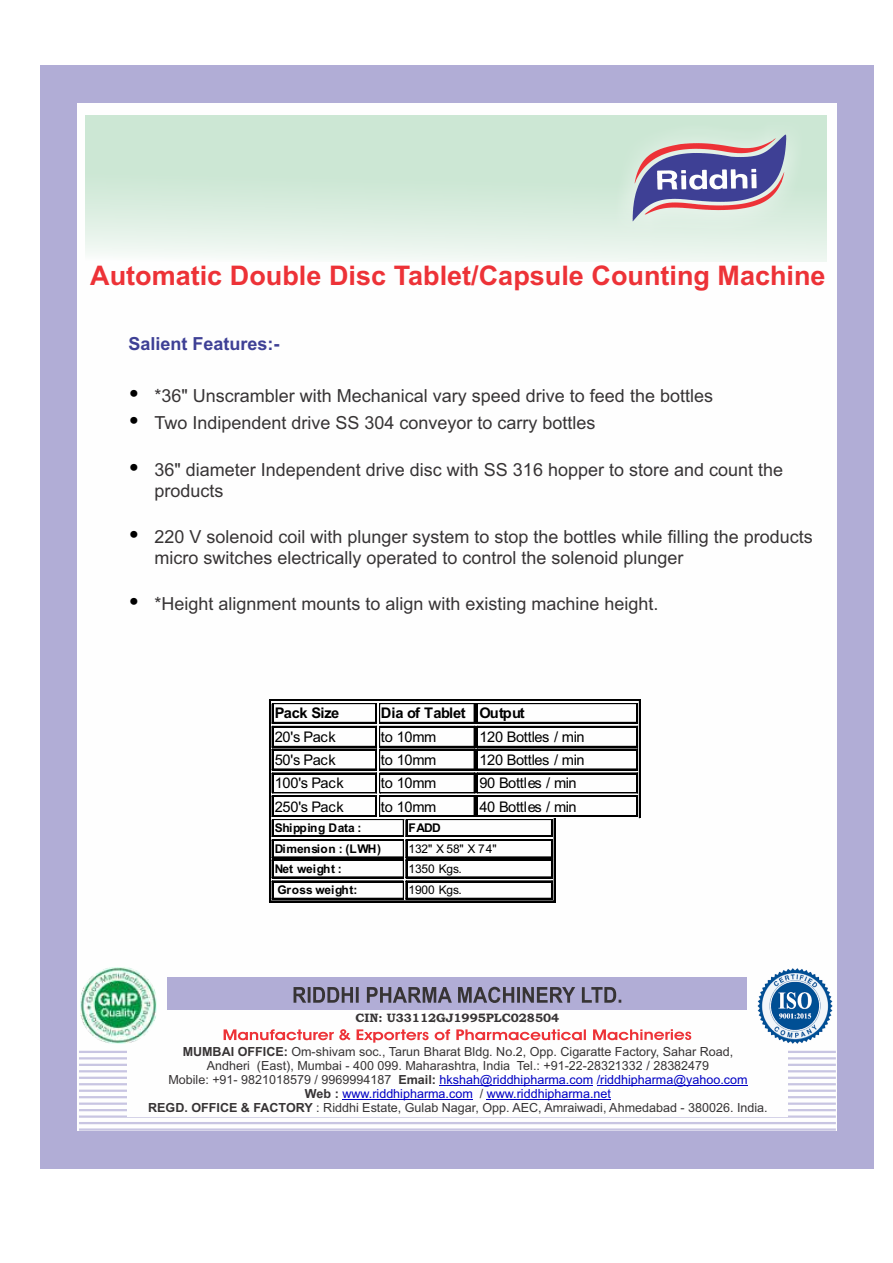
<style>
.page{position:relative;width:893px;height:1263px;background:#fff}
.page>*{position:absolute;margin:0;border:0;box-sizing:border-box;transform-origin:0 0}
.t1{font:700 27px "Arial";color:#ed3237}
.t2{font:18px/21.3px "Arial";color:#373435}
.t3{font:700 18px "Arial";color:#3e4095}
.t4{font:14.7px "Arial";letter-spacing:-.02em;color:#000}
.t5{font:700 14.7px "Arial";letter-spacing:-.02em;color:#000}
.t6{font:12.6px/14px "Arial";color:#373435;text-align:center}
.t7{font:700 12.3px "Bookman Old Style";color:#373435}
.t8{font:700 12px "Arial";letter-spacing:-.01em;color:#000}
.t9{font:12px "Arial";letter-spacing:-.01em;color:#000}
.t10{font:700 12px "Arial";letter-spacing:.015em;color:#000}
.s1{font-weight:700}
.s2{color:#0000c4}
</style>
<div class="page">
<div style="left:41px;top:66px;width:833px;height:1103px;background:#b1add6"></div>
<div style="left:77px;top:104px;width:760px;height:1027px;background:#fefefe"></div>
<div style="left:85px;top:115px;width:741px;height:147px;background:linear-gradient(to bottom,#c2e3cc,#eaf5ed)"></div>
<img style="left:615px;top:116px;width:189px;height:128px">
<svg style="left:633px;top:134px;width:153px;height:87px;background:#a196b3"></svg>
<hr style="left:271px;top:700px;width:107px;height:1px;background:#000">
<hr style="left:271px;top:699px;width:107px;height:1px;background:#000">
<hr style="left:380px;top:700px;width:95px;height:1px;background:#000">
<hr style="left:380px;top:699px;width:95px;height:1px;background:#000">
<hr style="left:477px;top:700px;width:162px;height:1px;background:#000">
<hr style="left:477px;top:699px;width:162px;height:1px;background:#000">
<hr style="left:273px;top:703px;width:103px;height:1px;background:#000">
<hr style="left:273px;top:722px;width:103px;height:2px;background:#000">
<hr style="left:380px;top:703px;width:94px;height:1px;background:#000">
<hr style="left:380px;top:722px;width:94px;height:2px;background:#000">
<hr style="left:478px;top:703px;width:159px;height:1px;background:#000">
<hr style="left:478px;top:722px;width:159px;height:2px;background:#000">
<hr style="left:273px;top:726px;width:103px;height:2px;background:#000">
<hr style="left:273px;top:746px;width:103px;height:2px;background:#000">
<hr style="left:380px;top:726px;width:94px;height:2px;background:#000">
<hr style="left:380px;top:746px;width:94px;height:2px;background:#000">
<hr style="left:478px;top:726px;width:159px;height:2px;background:#000">
<hr style="left:478px;top:746px;width:159px;height:2px;background:#000">
<hr style="left:273px;top:749px;width:103px;height:1px;background:#000">
<hr style="left:273px;top:769px;width:103px;height:1px;background:#000">
<hr style="left:380px;top:749px;width:94px;height:1px;background:#000">
<hr style="left:380px;top:769px;width:94px;height:1px;background:#000">
<hr style="left:478px;top:749px;width:159px;height:1px;background:#000">
<hr style="left:478px;top:769px;width:159px;height:1px;background:#000">
<hr style="left:273px;top:773px;width:103px;height:1px;background:#000">
<hr style="left:273px;top:793px;width:103px;height:1px;background:#000">
<hr style="left:380px;top:773px;width:94px;height:1px;background:#000">
<hr style="left:380px;top:793px;width:94px;height:1px;background:#000">
<hr style="left:478px;top:773px;width:159px;height:1px;background:#000">
<hr style="left:478px;top:793px;width:159px;height:1px;background:#000">
<hr style="left:273px;top:796px;width:103px;height:1px;background:#000">
<hr style="left:273px;top:795px;width:103px;height:1px;background:#000">
<hr style="left:273px;top:815px;width:103px;height:2px;background:#000">
<hr style="left:380px;top:796px;width:94px;height:1px;background:#000">
<hr style="left:380px;top:795px;width:94px;height:1px;background:#000">
<hr style="left:380px;top:815px;width:94px;height:2px;background:#000">
<svg style="left:375px;top:699px;width:6px;height:118px"></svg>
<hr style="left:478px;top:796px;width:159px;height:1px;background:#000">
<hr style="left:478px;top:795px;width:159px;height:1px;background:#000">
<hr style="left:478px;top:815px;width:159px;height:2px;background:#000">
<svg style="left:474px;top:699px;width:4px;height:118px"></svg>
<svg style="left:636px;top:699px;width:5px;height:119px"></svg>
<hr style="left:273px;top:819px;width:130px;height:1px;background:#000">
<hr style="left:273px;top:835px;width:130px;height:2px;background:#000">
<hr style="left:407px;top:819px;width:144px;height:1px;background:#000">
<hr style="left:407px;top:835px;width:144px;height:2px;background:#000">
<hr style="left:273px;top:839px;width:130px;height:2px;background:#000">
<hr style="left:273px;top:857px;width:130px;height:1px;background:#000">
<hr style="left:407px;top:839px;width:144px;height:2px;background:#000">
<hr style="left:407px;top:857px;width:144px;height:1px;background:#000">
<hr style="left:273px;top:859px;width:130px;height:2px;background:#000">
<hr style="left:273px;top:877px;width:130px;height:1px;background:#000">
<hr style="left:407px;top:859px;width:144px;height:2px;background:#000">
<hr style="left:407px;top:877px;width:144px;height:1px;background:#000">
<hr style="left:273px;top:881px;width:130px;height:1px;background:#000">
<hr style="left:273px;top:898px;width:130px;height:1px;background:#000">
<svg style="left:269px;top:699px;width:4px;height:203px"></svg>
<hr style="left:271px;top:901px;width:134px;height:1px;background:#000">
<hr style="left:407px;top:881px;width:144px;height:1px;background:#000">
<hr style="left:407px;top:898px;width:144px;height:1px;background:#000">
<svg style="left:403px;top:819px;width:4px;height:83px"></svg>
<hr style="left:406px;top:901px;width:148px;height:1px;background:#000">
<svg style="left:551px;top:818px;width:4px;height:84px"></svg>
<hr style="left:79px;top:1128px;width:757px;height:3px;background:#c8c5e2">
<hr style="left:79px;top:1122px;width:757px;height:2px;background:#c8c5e2">
<hr style="left:79px;top:1115px;width:757px;height:3px;background:#c8c5e2">
<hr style="left:79px;top:1109px;width:757px;height:2px;background:#c8c5e2">
<hr style="left:79px;top:1102px;width:757px;height:3px;background:#c8c5e2">
<hr style="left:79px;top:1096px;width:757px;height:2px;background:#c8c5e2">
<hr style="left:79px;top:1089px;width:757px;height:3px;background:#c8c5e2">
<hr style="left:79px;top:1083px;width:757px;height:2px;background:#c8c5e2">
<hr style="left:79px;top:1077px;width:757px;height:2px;background:#c8c5e2">
<hr style="left:79px;top:1070px;width:757px;height:2px;background:#c8c5e2">
<hr style="left:79px;top:1064px;width:757px;height:2px;background:#c8c5e2">
<hr style="left:79px;top:1057px;width:757px;height:2px;background:#c8c5e2">
<hr style="left:79px;top:1051px;width:757px;height:2px;background:#c8c5e2">
<div style="left:127px;top:968px;width:660px;height:148px;background:#fefefe"></div>
<div style="left:168px;top:977px;width:579px;height:33px;background:#b1add6"></div>
<svg style="left:224px;top:1029px;width:467px;height:14px"></svg>
<svg style="left:294px;top:987px;width:327px;height:16px"></svg>
<hr style="left:439px;top:1085px;width:154px;height:1px;background:#0000c4">
<hr style="left:597px;top:1085px;width:151px;height:1px;background:#0000c4">
<hr style="left:342px;top:1099px;width:131px;height:1px;background:#0000c4">
<hr style="left:487px;top:1099px;width:124px;height:1px;background:#0000c4">
<img style="left:81px;top:968px;width:75px;height:75px">
<img style="left:757px;top:968px;width:76px;height:76px">
<h1 class="t1" style="left:90px;top:266px;width:737px">Automatic Double Disc Tablet/Capsule Counting Machine</h1>
<h2 class="t3" style="left:128px;top:337px;width:153px">Salient Features:-</h2>
<h2 class="t2" style="left:154px;top:384px;width:560px;line-height:26.7px">*36" Unscrambler with Mechanical vary speed drive to feed the bottles<br>Two Indipendent drive SS 304 conveyor to carry bottles</h2>
<h2 class="t2" style="left:154px;top:460px;width:630px">36" diameter Independent drive disc with SS 316 hopper to store and count the products</h2>
<h2 class="t2" style="left:154px;top:527px;width:660px">220 V solenoid coil with plunger system to stop the bottles while filling the products micro switches electrically operated to control the solenoid plunger</h2>
<h2 class="t2" style="left:154px;top:594px;width:506px">*Height alignment mounts to align with existing machine height.</h2>
<p class="t5" style="left:275px;top:708px;width:66px">Pack Size</p>
<p class="t5" style="left:381px;top:708px;width:145px">Dia of Tablet Output</p>
<p class="t4" style="left:275px;top:732px;width:63px">20's Pack</p>
<p class="t4" style="left:381px;top:732px;width:57px">to 10mm</p>
<p class="t4" style="left:479px;top:732px;width:107px">120 Bottles / min</p>
<p class="t4" style="left:275px;top:754px;width:63px">50's Pack</p>
<p class="t4" style="left:381px;top:754px;width:57px">to 10mm</p>
<p class="t4" style="left:479px;top:754px;width:107px">120 Bottles / min</p>
<p class="t4" style="left:275px;top:777px;width:70px">100's Pack</p>
<p class="t4" style="left:381px;top:777px;width:57px">to 10mm</p>
<p class="t4" style="left:479px;top:777px;width:99px">90 Bottles / min</p>
<p class="t4" style="left:275px;top:801px;width:70px">250's Pack</p>
<p class="t4" style="left:381px;top:801px;width:57px">to 10mm</p>
<p class="t4" style="left:479px;top:801px;width:99px">40 Bottles / min</p>
<p class="t8" style="left:275px;top:823px;width:88px">Shipping Data :</p>
<p class="t8" style="left:408px;top:823px;width:34px">FADD</p>
<p class="t10" style="left:275px;top:844px;width:108px">Dimension : (LWH)</p>
<p class="t9" style="left:408px;top:844px;width:90px">132" X 58" X 74"</p>
<p class="t8" style="left:275px;top:864px;width:68px">Net weight :</p>
<p class="t9" style="left:408px;top:864px;width:55px">1350 Kgs.</p>
<p class="t8" style="left:277px;top:885px;width:82px">Gross weight:</p>
<p class="t9" style="left:408px;top:885px;width:55px">1900 Kgs.</p>
<p class="t7" style="left:355px;top:1014px;width:205px">CIN: U33112GJ1995PLC028504</p>
<p class="t6" style="left:148px;top:1046px;width:621px"><span class="s1">MUMBAI OFFICE:</span> Om-shivam soc., Tarun Bharat Bldg. No.2, Opp. Cigaratte Factory, Sahar Road,<br>Andheri (East), Mumbai - 400 099. Maharashtra, India Tel.: +91-22-28321332 / 28382479<br>Mobile: +91- 9821018579 / 9969994187 <span class="s1">Email:</span> <span class="s2">hkshah@riddhipharma.com /riddhipharma@yahoo.com<br></span><span class="s1">Web :</span> <span class="s2">www.riddhipharma.com</span> / <span class="s2">www.riddhipharma.net<br></span><span class="s1">REGD. OFFICE &amp; FACTORY</span> : Riddhi Estate, Gulab Nagar, Opp. AEC, Amraiwadi, Ahmedabad - 380026. India.</p>
</div>
